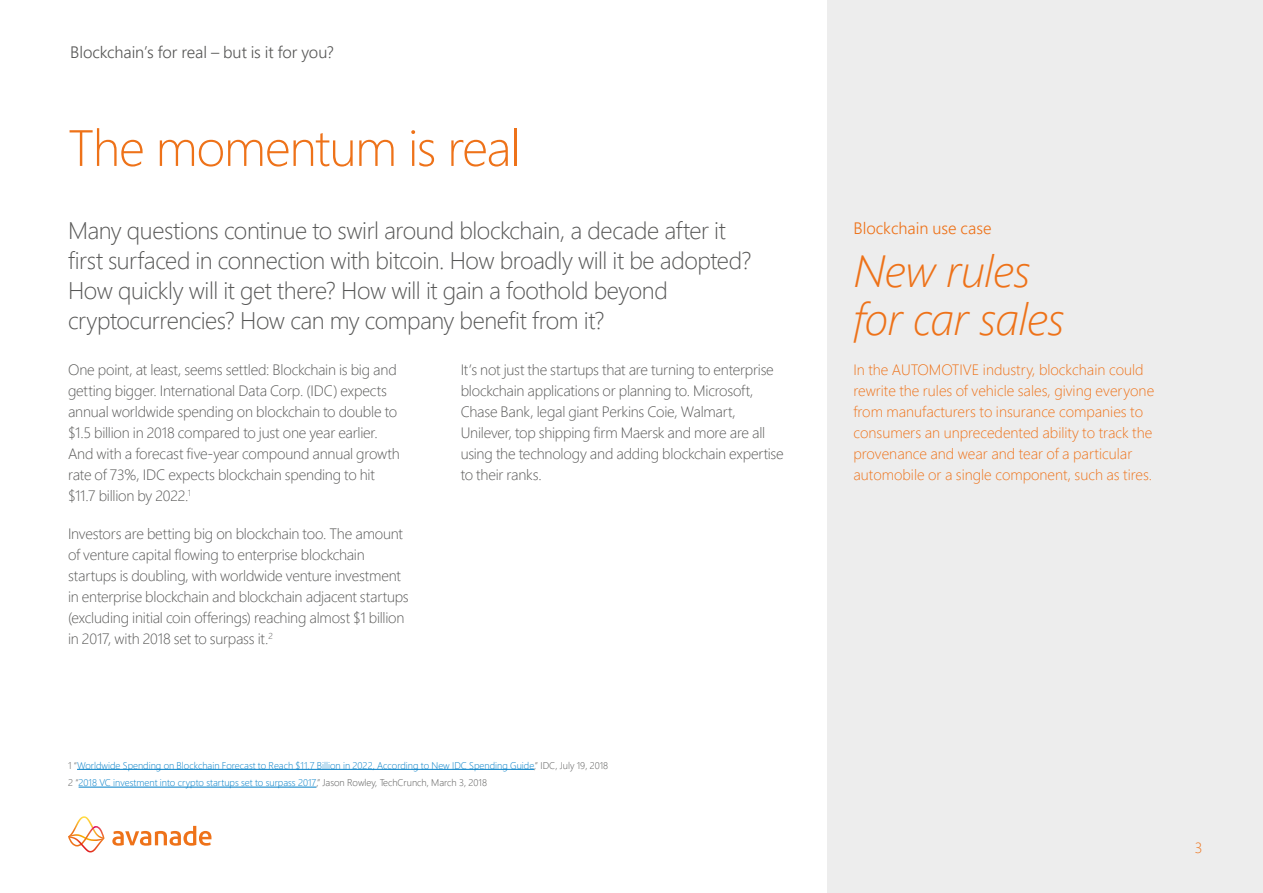
<style>
.page{position:relative;width:1263px;height:893px;background:#fff}
.page>*{position:absolute;margin:0;border:0;box-sizing:border-box;transform-origin:0 0}
.t1{font:300 51px "Segoe Pro";letter-spacing:-.025em;color:#ee7219}
.t2{font:italic 300 45px/48px "Segoe Pro";letter-spacing:-.015em;color:#ee7219}
.t3{font:300 24px/30px "Segoe Pro";letter-spacing:-.02em;color:#575756}
.t4{font:300 16.5px "Segoe Pro";letter-spacing:-.005em;color:#575756}
.t5{font:300 16.5px "Segoe Pro";color:#ee7219}
.t6{font:300 15px/21px "Segoe Pro";letter-spacing:-.015em;color:#575756}
.t7{font:300 15px/21px "Segoe Pro";color:#ee7219}
.t8{font:300 9.75px/17.7px "Segoe Pro";color:#007ec7}
.s1{color:#575756}
</style>
<div class="page">
<div style="left:828px;top:0;width:435px;height:893px;background:#ededed"></div>
<hr style="left:77px;top:769px;width:457px;height:1px;background:#007ec7">
<hr style="left:79px;top:787px;width:237px;height:1px;background:#007ec7">
<svg style="left:112px;top:826px;width:99px;height:20px"></svg>
<svg style="left:68px;top:816px;width:37px;height:36px"></svg>
<p class="t4" style="left:70px;top:41px;width:265px">Blockchain’s for real – but is it for you?</p>
<h1 class="t1" style="left:68px;top:113px;width:454px">The momentum is real</h1>
<h3 class="t3" style="left:68px;top:215px;width:659px">Many questions continue to swirl around blockchain, a decade after it</h3>
<p class="t5" style="left:853px;top:216px;width:140px">Blockchain use case</p>
<h3 class="t3" style="left:68px;top:245px;width:685px">first surfaced in connection with bitcoin. How broadly will it be adopted?<br>How quickly will it get there? How will it gain a foothold beyond cryptocurrencies? How can my company benefit from it?</h3>
<p class="t6" style="left:461px;top:359px;width:325px">It’s not just the startups that are turning to enterprise blockchain applications or planning to. Microsoft, Chase Bank, legal giant Perkins Coie, Walmart, Unilever, top shipping firm Maersk and more are all using the technology and adding blockchain expertise to their ranks.</p>
<h2 class="t2" style="left:853px;top:246px;width:213px">New rules for car sales</h2>
<p class="t7" style="left:853px;top:359px;width:302px">In the AUTOMOTIVE industry, blockchain could rewrite the rules of vehicle sales, giving everyone from manufacturers to insurance companies to consumers an unprecedented ability to track the provenance and wear and tear of a particular automobile or a single component, such as tires.</p>
<p class="t6" style="left:68px;top:359px;width:333px">One point, at least, seems settled: Blockchain is big and getting bigger. International Data Corp. (IDC) expects annual worldwide spending on blockchain to double to $1.5 billion in 2018 compared to just one year earlier.<br>And with a forecast five-year compound annual growth rate of 73%, IDC expects blockchain spending to hit $11.7 billion by 2022.<sup>1</sup></p>
<p class="t6" style="left:68px;top:523px;width:342px">Investors are betting big on blockchain too. The amount of venture capital flowing to enterprise blockchain startups is doubling, with worldwide venture investment in enterprise blockchain and blockchain adjacent startups (excluding initial coin offerings) reaching almost $1 billion in 2017, with 2018 set to surpass it.<sup>2</sup></p>
<p class="t8" style="left:68px;top:756px;width:542px"><span class="s1">1 “</span>Worldwide Spending on Blockchain Forecast to Reach $11.7 Billion in 2022, According to New IDC Spending Guide<span class="s1">,” IDC, July 19, 2018<br>2 “</span>2018 VC investment into crypto startups set to surpass 2017<span class="s1">,” Jason Rowley, TechCrunch, March 3, 2018</span></p>
<p class="t7" style="left:1195px;top:837px;width:9px">3</p>
</div>
